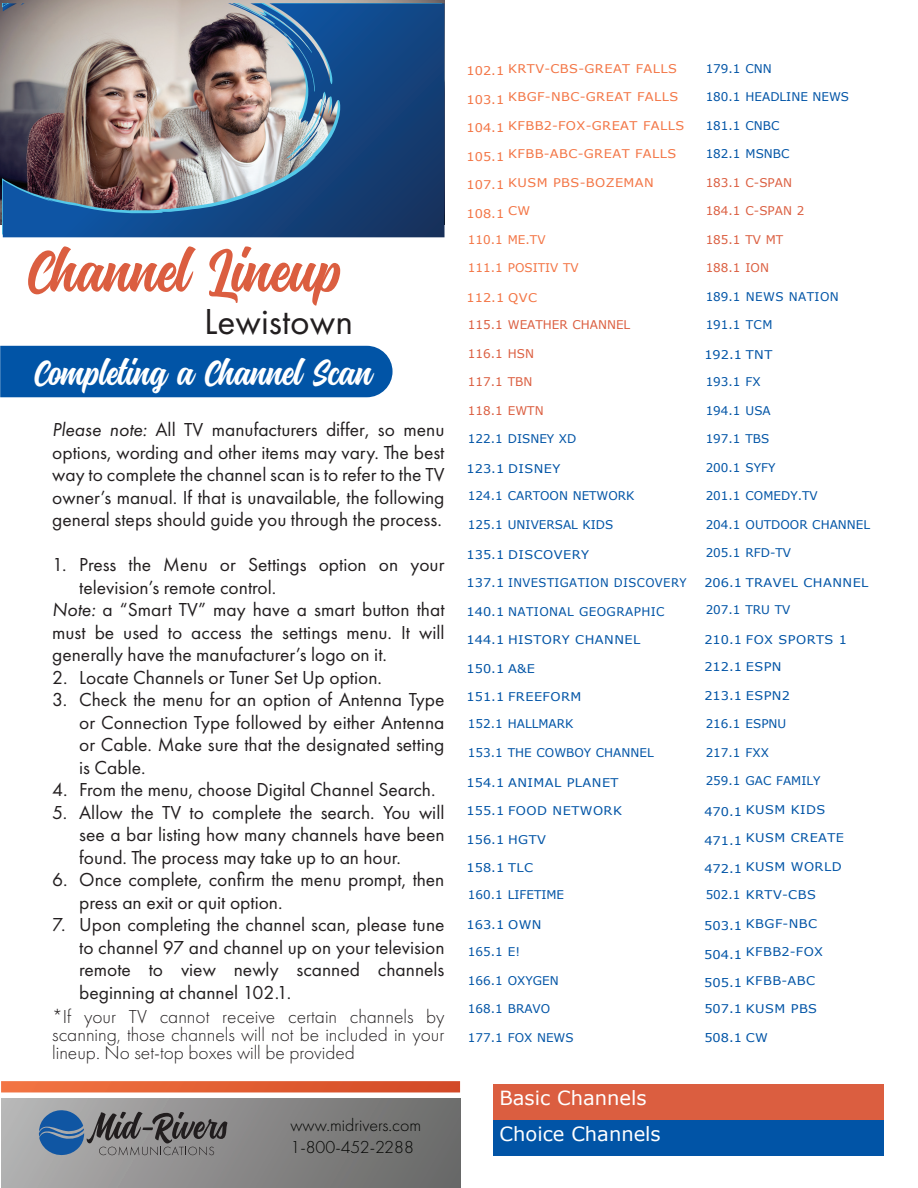
<style>
.page{position:relative;width:918px;height:1188px;background:#fff}
.page>*{position:absolute;margin:0;border:0;box-sizing:border-box;transform-origin:0 0}
.t1{font:60px "Montana Typeface";color:#db5e40}
.t2{font:37.5px "Futura PT";color:#231f20}
.t3{font:36px "Montana Typeface";color:#fff}
.t4{font:19.5px/22.5px "Futura PT";color:#231f20;text-align:justify}
.t5{font:300 19.5px/18px "Futura PT";color:#231f20;text-align:justify}
.t6{font:19.5px "Verdana";color:#fff}
.t7{font:300 18px/21.6px "Futura PT";color:#040503}
.t8{font:12px "Verdana";color:#0154a6}
.t9{font:12px "Verdana";letter-spacing:.035em;color:#0154a6;scale:1.08 1}
.t10{font:12px "Verdana";letter-spacing:.035em;color:#f37545;scale:1.08 1}
.t11{font:12px "Verdana";color:#0154a6;scale:1.08 1}
.t12{font:12px "Verdana";color:#db5e40}
.t13{font:12px "Verdana";letter-spacing:.035em;color:#0154a6}
.t14{font:12px "Verdana";color:#0154a6;scale:1.09 1}
.t15{font:12px "Verdana";color:#f37545}
.t16{font:12px "Verdana";letter-spacing:.035em;color:#f37545}
.t17{font:12px "Verdana";letter-spacing:.025em;color:#0154a6;scale:1.08 1}
.s1{font-style:italic}
</style>
<div class="page">
<div style="left:0;top:346px;width:393px;height:51px;background:#0154a6"></div>
<img style="left:0;top:0;width:445px;height:225px">
<div style="left:494px;top:1085px;width:390px;height:35px;background:#db5e40"></div>
<div style="left:494px;top:1120px;width:390px;height:36px;background:#0154a6"></div>
<img style="left:3px;top:3px;width:439px;height:231px">
<svg style="left:3px;top:3px;width:22px;height:8px"></svg>
<img style="left:228px;top:3px;width:104px;height:123px">
<div style="left:1px;top:1098px;width:459px;height:90px;background:linear-gradient(to right,#b2b1b1,#686867)"></div>
<svg style="left:39px;top:1110px;width:188px;height:45px;background:#6c7683"></svg>
<svg style="left:1px;top:1081px;width:459px;height:11px;background:#e26136"></svg>
<p class="t1" style="left:29px;top:236px;width:315px">Channel Lineup</p>
<p class="t2" style="left:204px;top:300px;width:150px">Lewistown</p>
<p class="t3" style="left:35px;top:352px;width:339px">Completing a Channel Scan</p>
<p class="t4" style="left:52px;top:418px;width:394px"><span class="s1">Please note:</span> All TV manufacturers differ, so menu options, wording and other items may vary. The best way to complete the channel scan is to refer to the TV owner’s manual. If that is unavailable, the following general steps should guide you through the process.</p>
<p class="t4" style="left:79px;top:553px;width:367px;text-indent:-27px">1. Press the Menu or Settings option on your television’s remote control.</p>
<p class="t4" style="left:52px;top:598px;width:394px"><span class="s1">Note:</span> a “Smart TV” may have a smart button that must be used to access the settings menu. It will generally have the manufacturer’s logo on it.</p>
<p class="t4" style="left:52px;top:666px;width:331px">2. Locate Channels or Tuner Set Up option.</p>
<p class="t4" style="left:79px;top:688px;width:367px;text-indent:-27px">3. Check the menu for an option of Antenna Type or Connection Type followed by either Antenna or Cable. Make sure that the designated setting is Cable.</p>
<p class="t4" style="left:52px;top:778px;width:385px">4. From the menu, choose Digital Channel Search.</p>
<p class="t4" style="left:79px;top:801px;width:367px;text-indent:-27px">5. Allow the TV to complete the search. You will see a bar listing how many channels have been found. The process may take up to an hour.</p>
<p class="t4" style="left:79px;top:868px;width:367px;text-indent:-27px">6. Once complete, confirm the menu prompt, then press an exit or quit option.</p>
<p class="t4" style="left:79px;top:913px;width:367px;text-indent:-27px">7. Upon completing the channel scan, please tune to channel 97 and channel up on your television remote to view newly scanned channels beginning at channel 102.1.</p>
<p class="t5" style="left:52px;top:1007px;width:394px">*If your TV cannot receive certain channels by scanning, those channels will not be included in your lineup. No set-top boxes will be provided</p>
<p class="t7" style="left:291px;top:1115px;width:132px">www.midrivers.com<br>1-800-452-2288</p>
<p class="t10" style="left:467px;top:63px;width:36px">102.1</p>
<p class="t10" style="left:508px;top:60px;width:158px">KRTV-CBS-GREAT FALLS</p>
<p class="t10" style="left:467px;top:91px;width:36px">103.1</p>
<p class="t10" style="left:508px;top:89px;width:159px">KBGF-NBC-GREAT FALLS</p>
<p class="t10" style="left:467px;top:120px;width:36px">104.1</p>
<p class="t10" style="left:508px;top:117px;width:165px">KFBB2-FOX-GREAT FALLS</p>
<p class="t10" style="left:467px;top:148px;width:36px">105.1</p>
<p class="t10" style="left:508px;top:146px;width:157px">KFBB-ABC-GREAT FALLS</p>
<p class="t10" style="left:467px;top:177px;width:36px">107.1</p>
<p class="t10" style="left:508px;top:174px;width:137px">KUSM PBS-BOZEMAN</p>
<p class="t10" style="left:467px;top:205px;width:36px">108.1</p>
<p class="t10" style="left:508px;top:203px;width:22px">CW</p>
<p class="t16" style="left:468px;top:231px;width:79px">110.1 ME.TV</p>
<p class="t15" style="left:468px;top:260px;width:112px">111.1 POSITIV TV</p>
<p class="t10" style="left:467px;top:290px;width:67px">112.1 QVC</p>
<p class="t12" style="left:468px;top:317px;width:164px">115.1 WEATHER CHANNEL</p>
<p class="t12" style="left:468px;top:345px;width:68px">116.1 HSN</p>
<p class="t12" style="left:468px;top:374px;width:66px">117.1 TBN</p>
<p class="t12" style="left:468px;top:402px;width:77px">118.1 EWTN</p>
<p class="t8" style="left:468px;top:431px;width:110px">122.1 DISNEY XD</p>
<p class="t9" style="left:467px;top:461px;width:88px">123.1 DISNEY</p>
<p class="t8" style="left:468px;top:488px;width:168px">124.1 CARTOON NETWORK</p>
<p class="t8" style="left:468px;top:516px;width:147px">125.1 UNIVERSAL KIDS</p>
<p class="t9" style="left:467px;top:546px;width:115px">135.1 DISCOVERY</p>
<p class="t9" style="left:467px;top:575px;width:205px">137.1 INVESTIGATION DISCOVERY</p>
<p class="t9" style="left:467px;top:603px;width:185px">140.1 NATIONAL GEOGRAPHIC</p>
<p class="t9" style="left:467px;top:632px;width:162px">144.1 HISTORY CHANNEL</p>
<p class="t11" style="left:467px;top:660px;width:65px">150.1 A&amp;E</p>
<p class="t9" style="left:467px;top:689px;width:108px">151.1 FREEFORM</p>
<p class="t8" style="left:468px;top:716px;width:107px">152.1 HALLMARK</p>
<p class="t8" style="left:468px;top:744px;width:187px">153.1 THE COWBOY CHANNEL</p>
<p class="t9" style="left:467px;top:774px;width:142px">154.1 ANIMAL PLANET</p>
<p class="t9" style="left:467px;top:803px;width:145px">155.1 FOOD NETWORK</p>
<p class="t11" style="left:467px;top:831px;width:75px">156.1 HGTV</p>
<p class="t11" style="left:467px;top:860px;width:63px">158.1 TLC</p>
<p class="t8" style="left:468px;top:887px;width:98px">160.1 LIFETIME</p>
<p class="t11" style="left:467px;top:917px;width:71px">163.1 OWN</p>
<p class="t8" style="left:468px;top:944px;width:54px">165.1 E!</p>
<p class="t8" style="left:468px;top:972px;width:92px">166.1 OXYGEN</p>
<p class="t8" style="left:468px;top:1001px;width:84px">168.1 BRAVO</p>
<p class="t8" style="left:468px;top:1029px;width:107px">177.1 FOX NEWS</p>
<p class="t8" style="left:706px;top:60px;width:68px">179.1 CNN</p>
<p class="t8" style="left:706px;top:89px;width:145px">180.1 HEADLINE NEWS</p>
<p class="t8" style="left:706px;top:117px;width:75px">181.1 CNBC</p>
<p class="t8" style="left:706px;top:146px;width:85px">182.1 MSNBC</p>
<p class="t12" style="left:706px;top:174px;width:88px">183.1 C-SPAN</p>
<p class="t12" style="left:706px;top:203px;width:100px">184.1 C-SPAN 2</p>
<p class="t12" style="left:706px;top:231px;width:79px">185.1 TV MT</p>
<p class="t12" style="left:706px;top:260px;width:65px">188.1 ION</p>
<p class="t13" style="left:706px;top:288px;width:135px">189.1 NEWS NATION</p>
<p class="t8" style="left:706px;top:317px;width:68px">191.1 TCM</p>
<p class="t11" style="left:704px;top:347px;width:64px">192.1 TNT</p>
<p class="t8" style="left:706px;top:374px;width:57px">193.1 FX</p>
<p class="t8" style="left:706px;top:402px;width:67px">194.1 USA</p>
<p class="t8" style="left:706px;top:431px;width:65px">197.1 TBS</p>
<p class="t8" style="left:706px;top:459px;width:71px">200.1 SYFY</p>
<p class="t8" style="left:706px;top:488px;width:114px">201.1 COMEDY.TV</p>
<p class="t8" style="left:706px;top:516px;width:166px">204.1 OUTDOOR CHANNEL</p>
<p class="t8" style="left:706px;top:545px;width:87px">205.1 RFD-TV</p>
<p class="t9" style="left:704px;top:575px;width:153px">206.1 TRAVEL CHANNEL</p>
<p class="t8" style="left:706px;top:602px;width:86px">207.1 TRU TV</p>
<p class="t9" style="left:704px;top:632px;width:134px">210.1 FOX SPORTS 1</p>
<p class="t11" style="left:704px;top:659px;width:73px">212.1 ESPN</p>
<p class="t17" style="left:704px;top:687px;width:81px">213.1 ESPN2</p>
<p class="t8" style="left:706px;top:716px;width:82px">216.1 ESPNU</p>
<p class="t8" style="left:706px;top:744px;width:65px">217.1 FXX</p>
<p class="t8" style="left:706px;top:773px;width:116px">259.1 GAC FAMILY</p>
<p class="t11" style="left:704px;top:804px;width:36px">470.1</p>
<p class="t9" style="left:746px;top:801px;width:75px">KUSM KIDS</p>
<p class="t11" style="left:704px;top:832px;width:36px">471.1</p>
<p class="t9" style="left:746px;top:830px;width:93px">KUSM CREATE</p>
<p class="t11" style="left:704px;top:861px;width:36px">472.1</p>
<p class="t9" style="left:746px;top:858px;width:90px">KUSM WORLD</p>
<p class="t13" style="left:706px;top:887px;width:112px">502.1 KRTV-CBS</p>
<p class="t14" style="left:704px;top:918px;width:36px">503.1</p>
<p class="t11" style="left:746px;top:915px;width:68px">KBGF-NBC</p>
<p class="t14" style="left:704px;top:946px;width:36px">504.1</p>
<p class="t9" style="left:746px;top:944px;width:73px">KFBB2-FOX</p>
<p class="t14" style="left:704px;top:975px;width:36px">505.1</p>
<p class="t11" style="left:746px;top:972px;width:66px">KFBB-ABC</p>
<p class="t9" style="left:704px;top:1001px;width:106px">507.1 KUSM PBS</p>
<p class="t11" style="left:704px;top:1029px;width:61px">508.1 CW</p>
<p class="t6" style="left:500px;top:1085px;width:149px">Basic Channels</p>
<p class="t6" style="left:500px;top:1120px;width:163px">Choice Channels</p>
</div>
